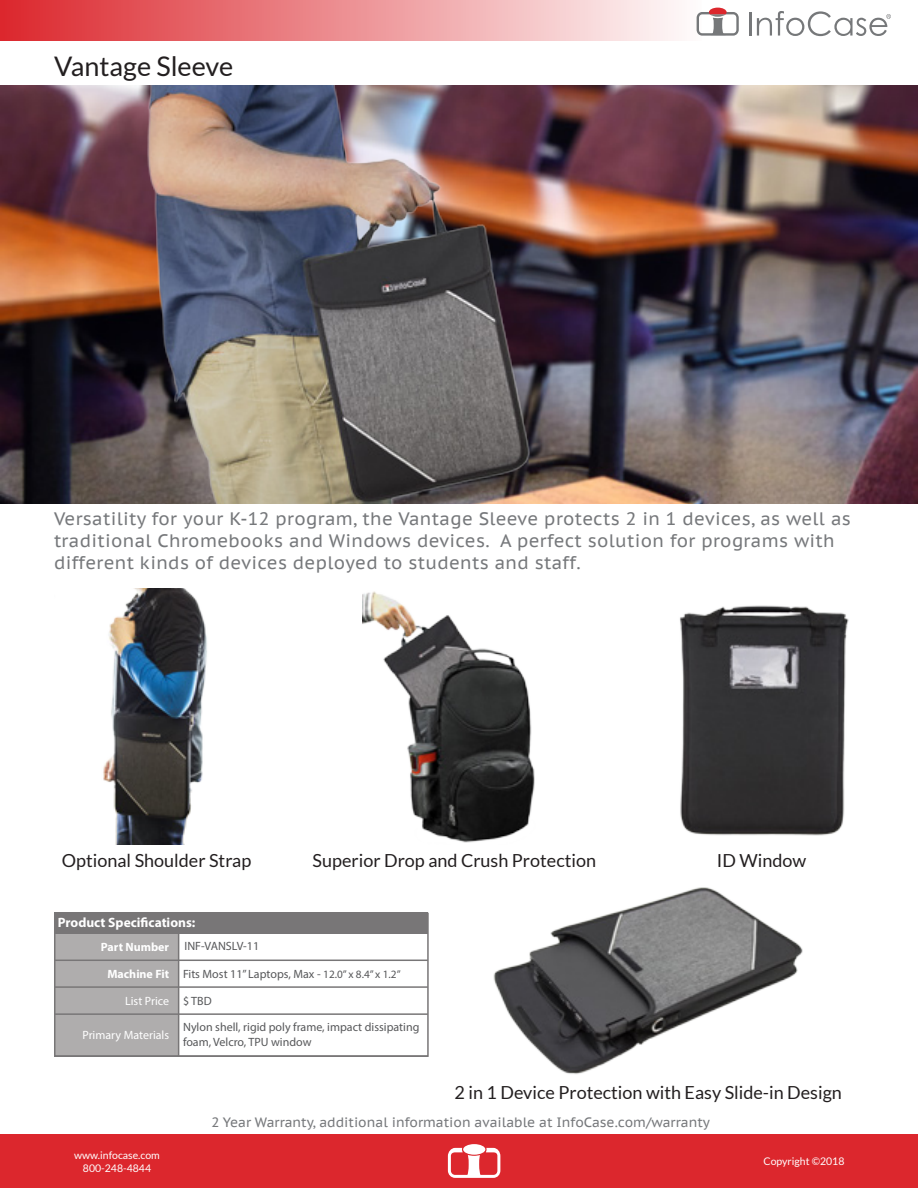
<style>
.page{position:relative;width:918px;height:1188px;background:#fff}
.page>*{position:absolute;margin:0;border:0;box-sizing:border-box;transform-origin:0 0}
.t1{font:27px "Lato";color:#231f20}
.t2{font:18px/21.6px "PT Sans Caption";letter-spacing:.02em;color:#76787b}
.t3{font:18px "Lato";color:#231f20}
.t4{font:13.5px "PT Sans Caption";color:#76787b}
.t5{font:700 13.5px "Myriad Pro";color:#fff}
.t6{font:12px/14.4px "Myriad Pro";color:#57585a}
.t7{font:12px "Myriad Pro";color:#fff}
.t8{font:700 12px "Myriad Pro";color:#fff}
.t9{font:10.5px/12.6px "Lato";color:#fff;text-align:center}
.s1{font-size:11.25px}
</style>
<div class="page">
<div style="left:0;top:1134px;width:918px;height:54px;background:#dc272d"></div>
<svg style="left:448px;top:1148px;width:52px;height:30px"></svg>
<div style="left:463px;top:1144px;width:22px;height:11px;background:#fff;border-radius:50%"></div>
<div style="left:0;top:0;width:702px;height:40px;background:linear-gradient(to right,#dc272d,#fefcfc)"></div>
<div style="left:54px;top:913px;width:125px;height:144px;background:#afadad;border:2px solid #787677"></div>
<div style="left:55px;top:913px;width:373px;height:21px;background:#787677"></div>
<hr style="left:55px;top:960px;width:373px;height:1px;background:#787677">
<hr style="left:55px;top:1055px;width:373px;height:2px;background:#787677">
<hr style="left:55px;top:986px;width:373px;height:2px;background:#787677">
<hr style="left:55px;top:1013px;width:373px;height:2px;background:#787677">
<img style="left:103px;top:588px;width:104px;height:257px">
<img style="left:362px;top:591px;width:173px;height:252px">
<img style="left:680px;top:605px;width:169px;height:231px">
<img style="left:493px;top:887px;width:310px;height:187px">
<img style="left:0;top:86px;width:918px;height:418px">
<hr style="left:749px;top:12px;width:3px;height:24px;background:#76787a">
<svg style="left:697px;top:8px;width:42px;height:28px"></svg>
<svg style="left:757px;top:11px;width:134px;height:25px"></svg>
<img style="left:116px;top:86px;width:438px;height:418px">
<p class="t1" style="left:54px;top:51px;width:181px">Vantage Sleeve</p>
<p class="t2" style="left:54px;top:508px;width:798px">Versatility for your K-12 program, the Vantage Sleeve protects 2 in 1 devices, as well as traditional Chromebooks and Windows devices. A perfect solution for programs with different kinds of devices deployed to students and staff.</p>
<p class="t3" style="left:62px;top:851px;width:191px">Optional Shoulder Strap</p>
<p class="t3" style="left:313px;top:851px;width:285px">Superior Drop and Crush Protection</p>
<p class="t3" style="left:717px;top:851px;width:91px">ID Window</p>
<p class="t5" style="left:58px;top:914px;width:139px">Product Specifications:</p>
<p class="t8" style="left:101px;top:939px;width:70px">Part Number</p>
<p class="t6" style="left:184px;top:939px;width:76px">INF-VANSLV-11</p>
<p class="t8" style="left:107px;top:966px;width:63px">Machine Fit</p>
<p class="t6" style="left:183px;top:967px;width:219px">Fits Most 11” Laptops, Max - <span class="s1">12.0” x 8.4” x 1.2”</span></p>
<p class="t7" style="left:125px;top:994px;width:46px">List Price</p>
<p class="t6" style="left:183px;top:994px;width:30px">$ TBD</p>
<p class="t7" style="left:83px;top:1027px;width:88px">Primary Materials</p>
<p class="t6" style="left:183px;top:1020px;width:238px">Nylon shell, rigid poly frame, impact dissipating foam, Velcro, TPU window</p>
<p class="t3" style="left:455px;top:1082px;width:389px">2 in 1 Device Protection with Easy Slide-in Design</p>
<p class="t4" style="left:211px;top:1114px;width:500px">2 Year Warranty, additional information available at InfoCase.com/warranty</p>
<p class="t9" style="left:74px;top:1149px;width:87px">www.infocase.com<br>800-248-4844</p>
<p class="t9" style="left:764px;top:1155px;width:82px">Copyright ©2018</p>
</div>
